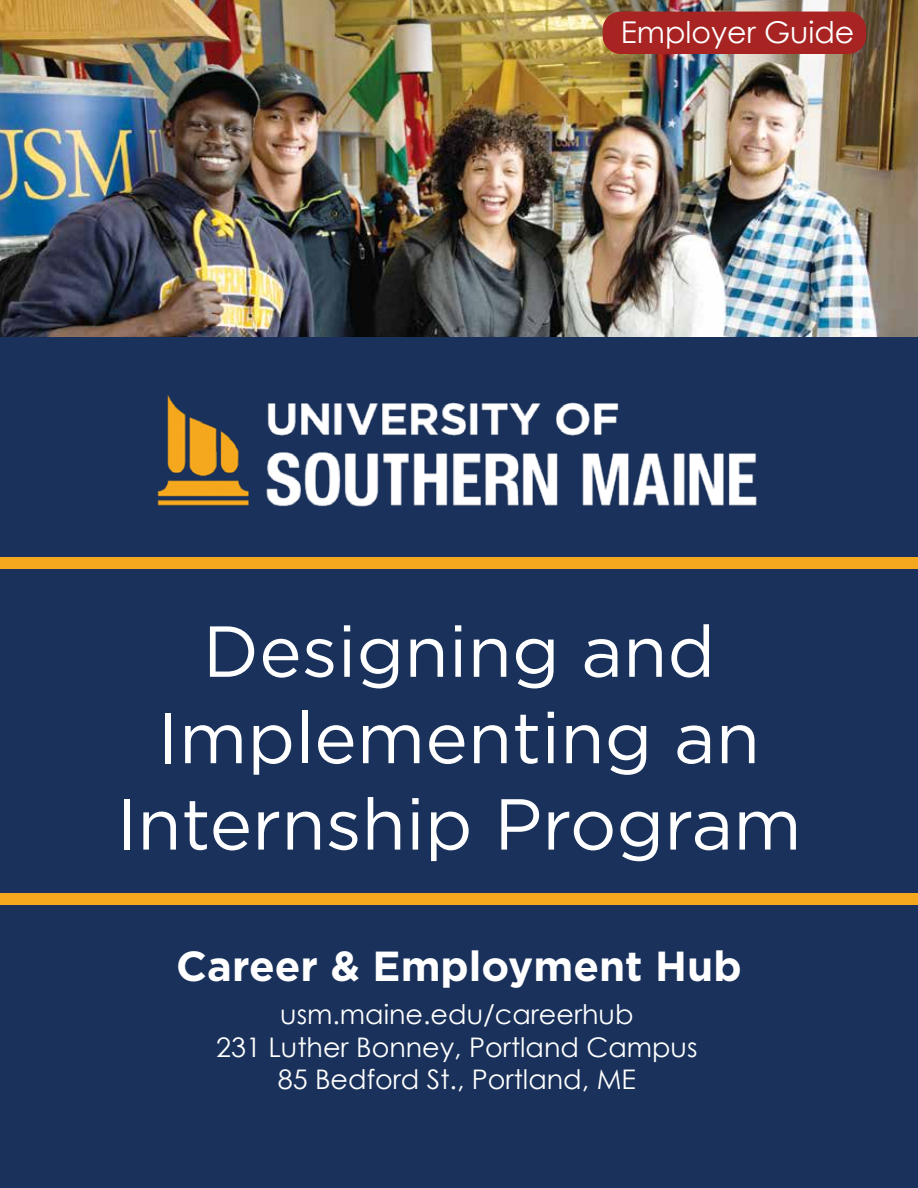
<style>
.page{position:relative;width:918px;height:1188px;background:#19315b}
.page>*{position:absolute;margin:0;border:0;box-sizing:border-box;transform-origin:0 0}
.t1{font:72px/86.4px "Gotham";color:#fff;text-align:center}
.t2{font:700 42px "Gotham";color:#fff}
.t3{font:30px "Century Gothic";color:#fff}
.t4{font:27px/32.4px "Century Gothic";color:#fff;text-align:center}
</style>
<div class="page">
<img style="left:0;top:0;width:918px;height:337px">
<div style="left:0;top:557px;width:918px;height:12px;background:#f5a81d"></div>
<img style="left:157px;top:395px;width:600px;height:112px">
<div style="left:0;top:893px;width:918px;height:12px;background:#f5a81d"></div>
<div style="left:603px;top:12px;width:263px;height:42px;background:#a82423;border-radius:18px"></div>
<p class="t3" style="left:621px;top:11px;width:235px">Employer Guide</p>
<h1 class="t1" style="left:116px;top:607px;width:687px">Designing and<br>Implementing an<br>Internship Program</h1>
<h2 class="t2" style="left:176px;top:938px;width:567px">Career &amp; Employment Hub</h2>
<p class="t4" style="left:216px;top:998px;width:483px">usm.maine.edu/careerhub<br>231 Luther Bonney, Portland Campus<br>85 Bedford St., Portland, ME</p>
</div>
